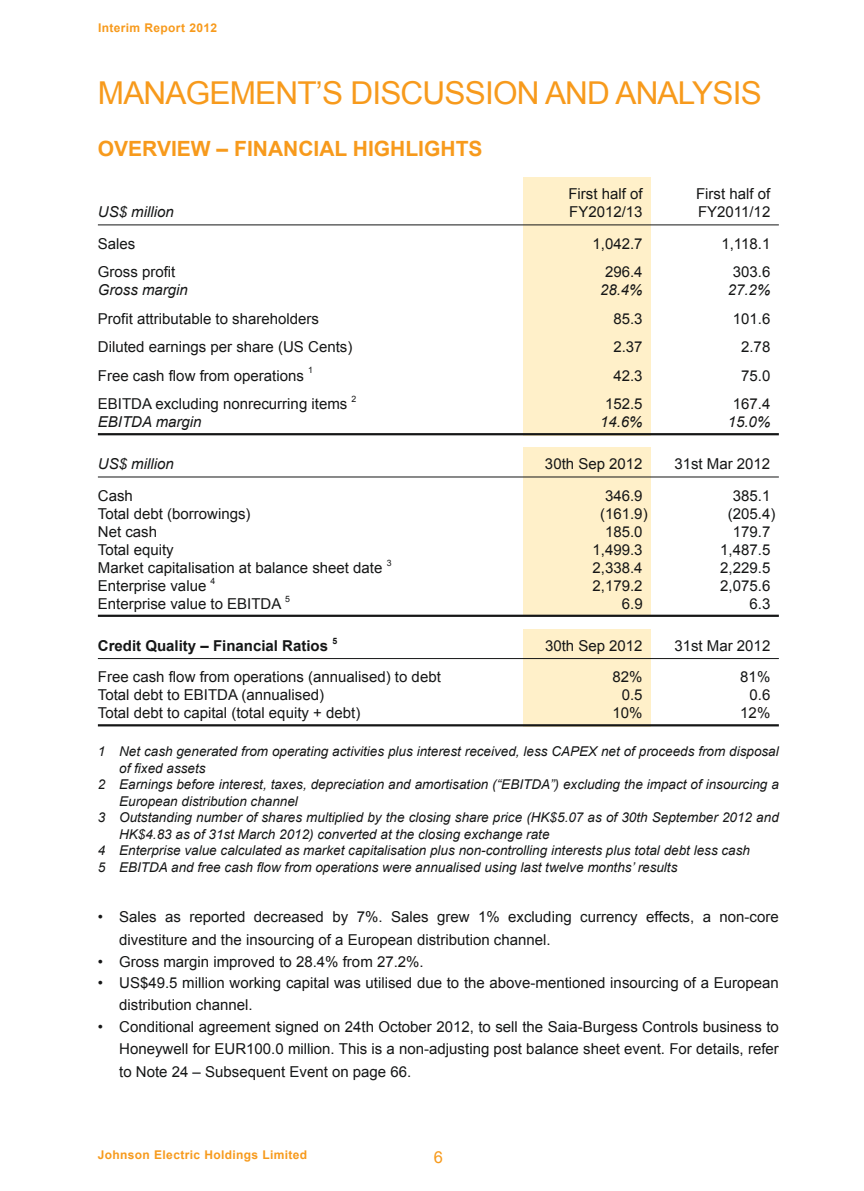
<style>
.page{position:relative;width:864px;height:1191px;background:#fff}
.page>*{position:absolute;margin:0;border:0;box-sizing:border-box;transform-origin:0 0}
.t1{font:31.5px "Arial";letter-spacing:-.025em;color:#f79a1c}
.t2{font:700 21px "Arial";color:#f79a1c}
.t3{font:16.5px "Arial";color:#f79a1c}
.t4{font:15px/22.5px "Arial";color:#151616}
.t5{font:italic 15px "Arial";color:#151616}
.t6{font:700 15px "Arial";color:#151616}
.t7{font:italic 13.5px "Arial";color:#151616}
.t8{font:700 12px "Arial";letter-spacing:.03em;color:#f79a1c}
.t9{font:8.7px "Arial";color:#151616}
.t10{font:700 8.7px "Arial";color:#151616}
</style>
<div class="page">
<div style="left:523px;top:177px;width:128px;height:258px;background:#fff0c9"></div>
<hr style="left:98px;top:224px;width:680px;height:1px;background:#151616">
<hr style="left:98px;top:433px;width:680px;height:2px;background:#151616">
<div style="left:523px;top:447px;width:128px;height:169px;background:#fff0c9"></div>
<hr style="left:98px;top:476px;width:680px;height:1px;background:#151616">
<hr style="left:98px;top:614px;width:680px;height:3px;background:#151616">
<div style="left:523px;top:629px;width:128px;height:97px;background:#fff0c9"></div>
<hr style="left:98px;top:658px;width:680px;height:1px;background:#151616">
<hr style="left:98px;top:724px;width:680px;height:2px;background:#151616">
<p class="t8" style="left:98px;top:20px;width:120px">Interim Report 2012</p>
<h1 class="t1" style="left:98px;top:72px;width:665px">MANAGEMENT’S DISCUSSION AND ANALYSIS</h1>
<h2 class="t2" style="left:98px;top:135px;width:386px">OVERVIEW – FINANCIAL HIGHLIGHTS</h2>
<p class="t4" style="left:568px;top:183px;width:76px">First half of</p>
<p class="t4" style="left:695px;top:183px;width:76px">First half of</p>
<p class="t5" style="left:98px;top:202px;width:77px">US$ million</p>
<p class="t4" style="left:569px;top:201px;width:75px">FY2012/13</p>
<p class="t4" style="left:697px;top:201px;width:74px">FY2011/12</p>
<p class="t4" style="left:98px;top:232px;width:39px">Sales</p>
<p class="t4" style="left:592px;top:232px;width:52px">1,042.7</p>
<p class="t4" style="left:721px;top:232px;width:50px">1,118.1</p>
<p class="t4" style="left:98px;top:261px;width:79px">Gross profit</p>
<p class="t4" style="left:605px;top:261px;width:39px">296.4</p>
<p class="t4" style="left:732px;top:261px;width:39px">303.6</p>
<p class="t5" style="left:98px;top:280px;width:92px">Gross margin</p>
<p class="t5" style="left:600px;top:280px;width:44px">28.4%</p>
<p class="t5" style="left:727px;top:280px;width:44px">27.2%</p>
<p class="t4" style="left:98px;top:307px;width:222px">Profit attributable to shareholders</p>
<p class="t4" style="left:613px;top:307px;width:31px">85.3</p>
<p class="t4" style="left:732px;top:307px;width:39px">101.6</p>
<p class="t4" style="left:98px;top:336px;width:256px">Diluted earnings per share (US Cents)</p>
<p class="t4" style="left:613px;top:336px;width:31px">2.37</p>
<p class="t4" style="left:740px;top:336px;width:31px">2.78</p>
<p class="t4" style="left:98px;top:364px;width:207px">Free cash flow from operations</p>
<p class="t9" style="left:308px;top:365px;width:6px">1</p>
<p class="t4" style="left:613px;top:364px;width:31px">42.3</p>
<p class="t4" style="left:740px;top:364px;width:31px">75.0</p>
<p class="t4" style="left:98px;top:393px;width:251px">EBITDA excluding nonrecurring items</p>
<p class="t9" style="left:351px;top:393px;width:6px">2</p>
<p class="t4" style="left:605px;top:393px;width:39px">152.5</p>
<p class="t4" style="left:732px;top:393px;width:39px">167.4</p>
<p class="t5" style="left:98px;top:412px;width:105px">EBITDA margin</p>
<p class="t5" style="left:600px;top:412px;width:44px">14.6%</p>
<p class="t5" style="left:727px;top:412px;width:44px">15.0%</p>
<p class="t5" style="left:98px;top:454px;width:77px">US$ million</p>
<p class="t4" style="left:544px;top:453px;width:99px">30th Sep 2012</p>
<p class="t4" style="left:674px;top:453px;width:97px">31st Mar 2012</p>
<p class="t4" style="left:98px;top:484px;width:37px">Cash</p>
<p class="t4" style="left:605px;top:484px;width:39px">346.9</p>
<p class="t4" style="left:732px;top:484px;width:39px">385.1</p>
<p class="t4" style="left:98px;top:502px;width:154px">Total debt (borrowings)</p>
<p class="t4" style="left:600px;top:502px;width:49px">(161.9)</p>
<p class="t4" style="left:727px;top:502px;width:49px">(205.4)</p>
<p class="t4" style="left:98px;top:520px;width:61px">Net cash</p>
<p class="t4" style="left:605px;top:520px;width:39px">185.0</p>
<p class="t4" style="left:732px;top:520px;width:39px">179.7</p>
<p class="t4" style="left:98px;top:538px;width:77px">Total equity</p>
<p class="t4" style="left:592px;top:538px;width:52px">1,499.3</p>
<p class="t4" style="left:720px;top:538px;width:52px">1,487.5</p>
<p class="t4" style="left:98px;top:556px;width:286px">Market capitalisation at balance sheet date</p>
<p class="t9" style="left:386px;top:557px;width:6px">3</p>
<p class="t4" style="left:592px;top:556px;width:52px">2,338.4</p>
<p class="t4" style="left:720px;top:556px;width:52px">2,229.5</p>
<p class="t4" style="left:98px;top:574px;width:110px">Enterprise value</p>
<p class="t9" style="left:210px;top:575px;width:6px">4</p>
<p class="t4" style="left:592px;top:574px;width:52px">2,179.2</p>
<p class="t4" style="left:720px;top:574px;width:52px">2,075.6</p>
<p class="t4" style="left:98px;top:592px;width:185px">Enterprise value to EBITDA</p>
<p class="t9" style="left:285px;top:593px;width:6px">5</p>
<p class="t4" style="left:621px;top:592px;width:22px">6.9</p>
<p class="t4" style="left:749px;top:592px;width:22px">6.3</p>
<p class="t6" style="left:98px;top:635px;width:232px">Credit Quality – Financial Ratios</p>
<p class="t10" style="left:332px;top:635px;width:6px">5</p>
<p class="t4" style="left:544px;top:634px;width:99px">30th Sep 2012</p>
<p class="t4" style="left:674px;top:634px;width:97px">31st Mar 2012</p>
<p class="t4" style="left:98px;top:666px;width:344px">Free cash flow from operations (annualised) to debt</p>
<p class="t4" style="left:612px;top:666px;width:32px">82%</p>
<p class="t4" style="left:740px;top:666px;width:32px">81%</p>
<p class="t4" style="left:98px;top:684px;width:227px">Total debt to EBITDA (annualised)</p>
<p class="t4" style="left:621px;top:684px;width:22px">0.5</p>
<p class="t4" style="left:749px;top:684px;width:22px">0.6</p>
<p class="t4" style="left:98px;top:702px;width:264px">Total debt to capital (total equity + debt)</p>
<p class="t4" style="left:612px;top:702px;width:32px">10%</p>
<p class="t4" style="left:740px;top:702px;width:32px">12%</p>
<p class="t7" style="left:98px;top:742px;width:682px">1 Net cash generated from operating activities plus interest received, less CAPEX net of proceeds from disposal</p>
<p class="t7" style="left:119px;top:759px;width:88px">of fixed assets</p>
<p class="t7" style="left:98px;top:775px;width:682px">2 Earnings before interest, taxes, depreciation and amortisation (“EBITDA”) excluding the impact of insourcing a</p>
<p class="t7" style="left:119px;top:792px;width:180px">European distribution channel</p>
<p class="t7" style="left:98px;top:808px;width:682px">3 Outstanding number of shares multiplied by the closing share price (HK$5.07 as of 30th September 2012 and</p>
<p class="t7" style="left:119px;top:825px;width:431px">HK$4.83 as of 31st March 2012) converted at the closing exchange rate</p>
<p class="t7" style="left:98px;top:841px;width:653px">4 Enterprise value calculated as market capitalisation plus non-controlling interests plus total debt less cash</p>
<p class="t7" style="left:98px;top:858px;width:581px">5 EBITDA and free cash flow from operations were annualised using last twelve months’ results</p>
<p class="t4" style="left:119px;top:906px;width:661px;text-indent:-21px">• Sales as reported decreased by 7%. Sales grew 1% excluding currency effects, a non-core divestiture and the insourcing of a European distribution channel.</p>
<p class="t4" style="left:98px;top:950px;width:327px">• Gross margin improved to 28.4% from 27.2%.</p>
<p class="t4" style="left:119px;top:972px;width:661px;line-height:21.8px;text-indent:-21px">• US$49.5 million working capital was utilised due to the above-mentioned insourcing of a European distribution channel.</p>
<p class="t4" style="left:119px;top:1015px;width:661px;text-align:justify;text-indent:-21px">• Conditional agreement signed on 24th October 2012, to sell the Saia-Burgess Controls business to Honeywell for EUR100.0 million. This is a non-adjusting post balance sheet event. For details, refer to Note 24 – Subsequent Event on page 66.</p>
<p class="t8" style="left:98px;top:1147px;width:211px">Johnson Electric Holdings Limited</p>
<p class="t3" style="left:434px;top:1146px;width:11px">6</p>
</div>
